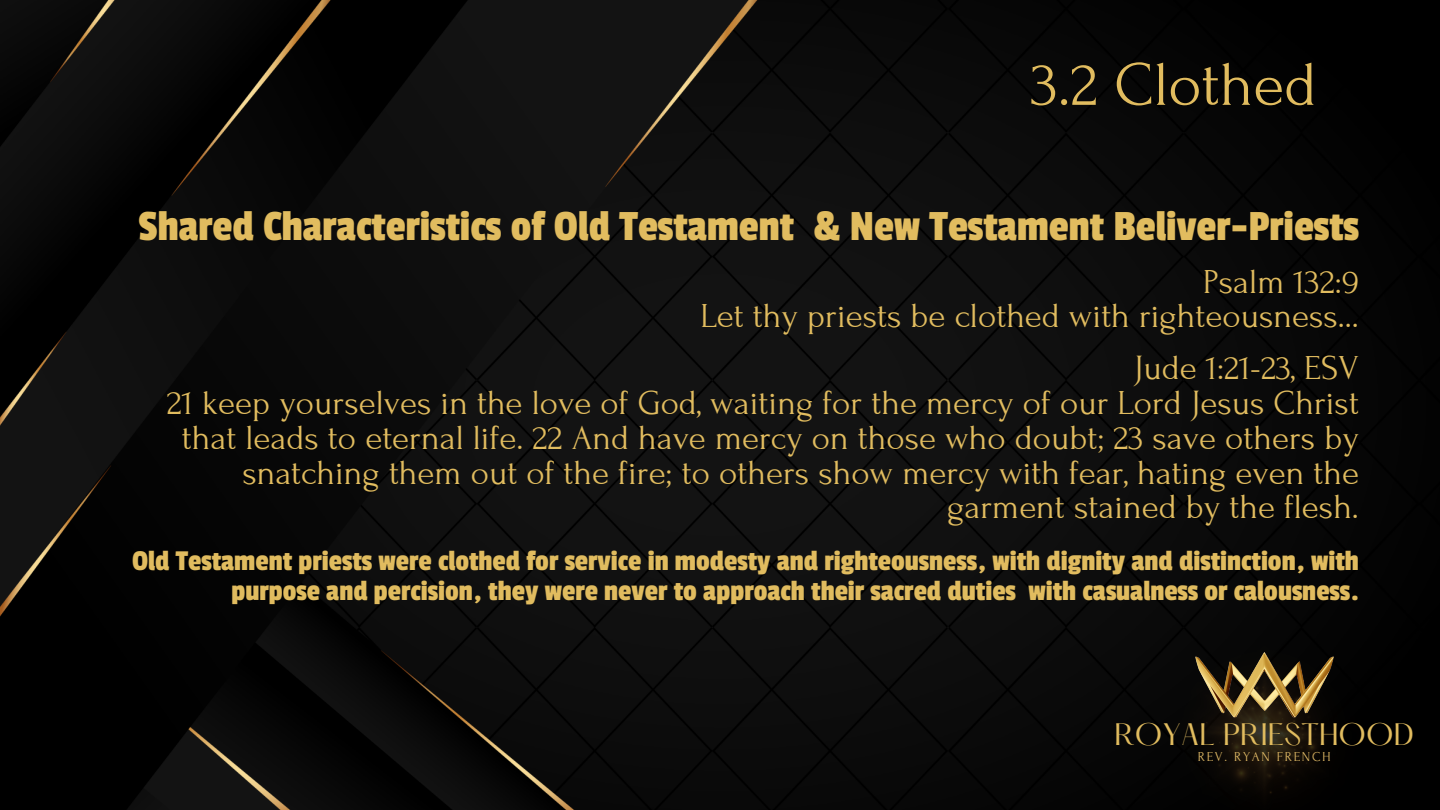
<style>
.page{position:relative;width:1440px;height:810px;background:#fff}
.page>*{position:absolute;margin:0;border:0;box-sizing:border-box;transform-origin:0 0}
.t1{font:63.5px "Forum";color:#e1bc5f}
.t2{font:45px "Passion One";color:#e1bc5f}
.t3{font:35px/34.8px "Forum";color:#e1bc5f;text-align:right}
.t4{font:30px/30px "Passion One";color:#e1bc5f;text-align:right}
.t5{font:27.12px "Hatton";color:#e1bc5f}
.t6{font:13.62px "Forum";letter-spacing:.12em;color:#e1ba66}
</style>
<div class="page">
<img style="left:0;top:0;width:1440px;height:810px">
<img style="left:1154px;top:624px;width:220px;height:186px">
<img style="left:1195px;top:653px;width:138px;height:64px">
<p class="t1" style="left:1031px;top:50px;width:287px">3.2 Clothed</p>
<p class="t2" style="left:139px;top:202px;width:1222px">Shared Characteristics of Old Testament &amp; New Testament Beliver-Priests</p>
<p class="t3" style="left:1203px;top:265px;width:157px">Psalm 132:9</p>
<p class="t3" style="left:701px;top:299px;width:660px">Let thy priests be clothed with righteousness...</p>
<p class="t3" style="left:1134px;top:351px;width:226px">Jude 1:21-23, ESV</p>
<p class="t3" style="left:167px;top:386px;width:1194px">21 keep yourselves in the love of God, waiting for the mercy of our Lord Jesus Christ that leads to eternal life. 22 And have mercy on those who doubt; 23 save others by snatching them out of the fire; to others show mercy with fear, hating even the garment stained by the flesh.</p>
<p class="t4" style="left:132px;top:546px;width:1228px">Old Testament priests were clothed for service in modesty and righteousness, with dignity and distinction, with purpose and percision, they were never to approach their sacred duties with casualness or calousness.</p>
<p class="t5" style="left:1114px;top:721px;width:301px">ROYAL PRIESTHOOD</p>
<p class="t6" style="left:1198px;top:749px;width:134px">REV. RYAN FRENCH</p>
</div>
